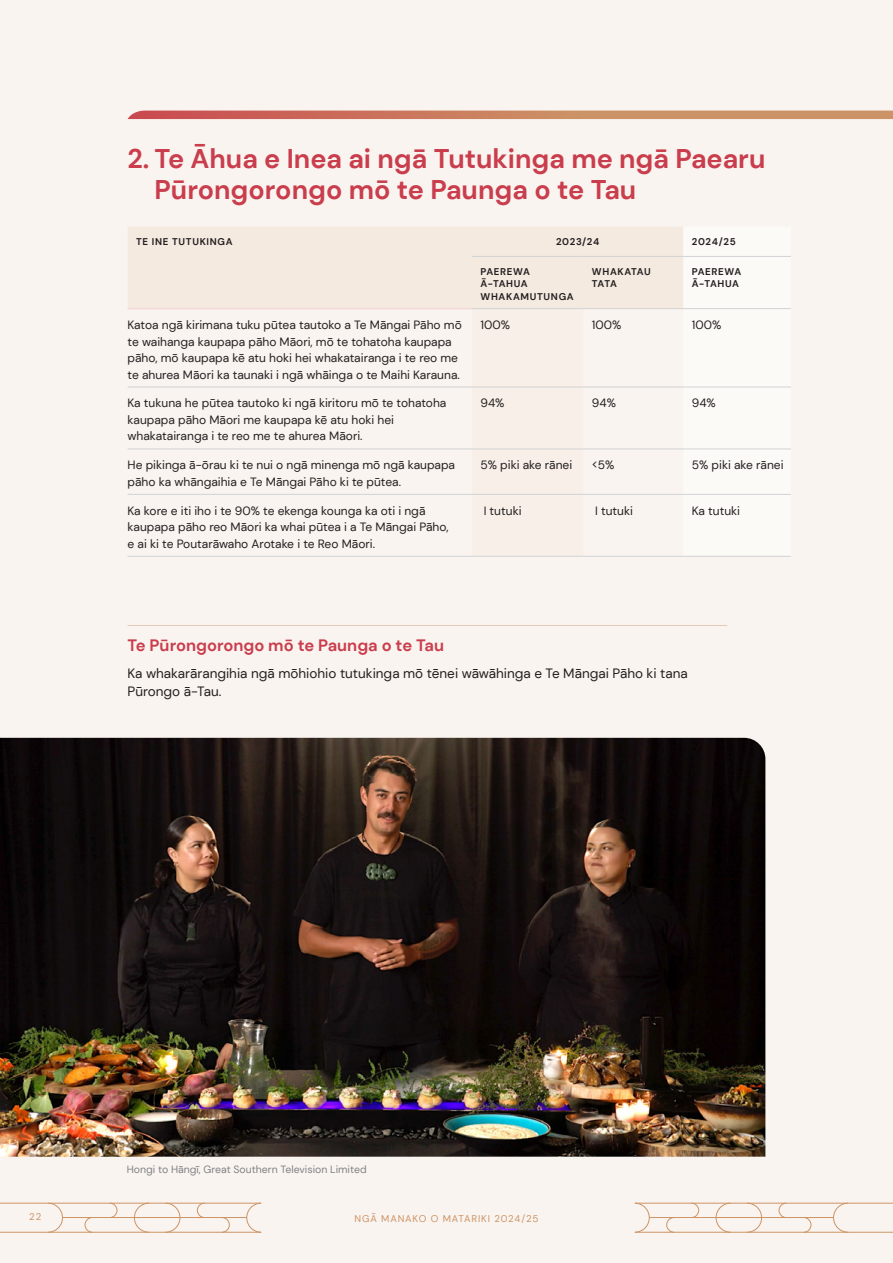
<style>
.page{position:relative;width:893px;height:1263px;background:#faf4f0}
.page>*{position:absolute;margin:0;border:0;box-sizing:border-box;transform-origin:0 0}
.H3_red{font:700 27px/31.5px "DM Sans";color:#c93d4c}
.H4_red{font:700 16.5px "DM Sans";color:#c93d4c}
.Body_text{font:13.5px/18px "DM Sans";color:#231f20}
.Table_text{font:12px/16.5px "DM Sans";color:#231f20}
.t1{font:10.5px "DM Sans";color:#808285}
.Table_caps_header_row{font:700 9.75px/12.8px "DM Sans";letter-spacing:.07em;color:#231f20}
.t2{font:9.75px "DM Sans";letter-spacing:.09em;color:#cc9466}
.Table_caps_header_row-2{font:700 9.75px/12.8px "DM Sans";letter-spacing:.02em;color:#231f20}
</style>
<div class="page">
<hr style="left:0;top:1203px;width:261px;height:1px;background:#cc9465">
<hr style="left:0;top:1232px;width:261px;height:1px;background:#cc9465">
<hr style="left:62px;top:1217px;width:185px;height:1px;background:#cc9465">
<svg style="left:134px;top:1203px;width:15px;height:30px"></svg>
<svg style="left:165px;top:1203px;width:15px;height:30px"></svg>
<svg style="left:109px;top:1203px;width:8px;height:14px"></svg>
<svg style="left:85px;top:1218px;width:8px;height:15px"></svg>
<svg style="left:47px;top:1203px;width:16px;height:30px"></svg>
<svg style="left:246px;top:1203px;width:16px;height:30px"></svg>
<svg style="left:197px;top:1203px;width:8px;height:14px"></svg>
<svg style="left:222px;top:1218px;width:8px;height:15px"></svg>
<hr style="left:635px;top:1203px;width:258px;height:1px;background:#cc9465">
<hr style="left:635px;top:1232px;width:258px;height:1px;background:#cc9465">
<hr style="left:649px;top:1217px;width:184px;height:1px;background:#cc9465">
<svg style="left:747px;top:1203px;width:15px;height:30px"></svg>
<svg style="left:716px;top:1203px;width:15px;height:30px"></svg>
<svg style="left:779px;top:1203px;width:8px;height:14px"></svg>
<svg style="left:803px;top:1218px;width:8px;height:15px"></svg>
<svg style="left:833px;top:1203px;width:15px;height:30px"></svg>
<svg style="left:634px;top:1203px;width:16px;height:30px"></svg>
<svg style="left:691px;top:1203px;width:8px;height:14px"></svg>
<svg style="left:666px;top:1218px;width:8px;height:15px"></svg>
<svg style="left:128px;top:111px;width:765px;height:8px;background:#cb7e60"></svg>
<div style="left:128px;top:227px;width:555px;height:81px;background:#f5eae0"></div>
<svg style="left:683px;top:386px;width:108px;height:63px"></svg>
<svg style="left:472px;top:309px;width:111px;height:247px"></svg>
<hr style="left:128px;top:387px;width:344px;height:1px;background:#d1d3d4">
<hr style="left:472px;top:387px;width:111px;height:1px;background:#d1d3d4">
<hr style="left:583px;top:387px;width:100px;height:1px;background:#d1d3d4">
<hr style="left:683px;top:387px;width:108px;height:1px;background:#d1d3d4">
<hr style="left:128px;top:449px;width:344px;height:1px;background:#d1d3d4">
<hr style="left:472px;top:449px;width:111px;height:1px;background:#d1d3d4">
<hr style="left:583px;top:449px;width:100px;height:1px;background:#d1d3d4">
<hr style="left:683px;top:449px;width:108px;height:1px;background:#d1d3d4">
<hr style="left:128px;top:494px;width:344px;height:1px;background:#d1d3d4">
<hr style="left:472px;top:494px;width:111px;height:1px;background:#d1d3d4">
<hr style="left:583px;top:494px;width:100px;height:1px;background:#d1d3d4">
<hr style="left:683px;top:494px;width:108px;height:1px;background:#d1d3d4">
<hr style="left:128px;top:556px;width:344px;height:1px;background:#d1d3d4">
<hr style="left:472px;top:556px;width:111px;height:1px;background:#d1d3d4">
<hr style="left:583px;top:556px;width:100px;height:1px;background:#d1d3d4">
<hr style="left:683px;top:556px;width:108px;height:1px;background:#d1d3d4">
<hr style="left:128px;top:308px;width:344px;height:1px;background:#f4d8db">
<hr style="left:472px;top:256px;width:111px;height:1px;background:#d1d3d4">
<hr style="left:583px;top:256px;width:100px;height:1px;background:#d1d3d4">
<hr style="left:683px;top:256px;width:108px;height:1px;background:#d1d3d4">
<hr style="left:472px;top:308px;width:111px;height:1px;background:#d1d3d4">
<hr style="left:583px;top:308px;width:100px;height:1px;background:#d1d3d4">
<hr style="left:683px;top:308px;width:108px;height:1px;background:#d1d3d4">
<hr style="left:128px;top:625px;width:599px;height:1px;background:#e6c9b3">
<img style="left:0;top:738px;width:765px;height:419px">
<p class="H3_red" style="left:155px;top:143px;width:612px;text-indent:-27px">2. Te Āhua e Inea ai ngā Tutukinga me ngā Paearu<br>Pūrongorongo mō te Paunga o te Tau</p>
<p class="Table_caps_header_row" style="left:136px;top:235px;width:98px">TE INE TUTUKINGA</p>
<p class="Table_caps_header_row" style="left:556px;top:235px;width:45px">2023/24</p>
<p class="Table_caps_header_row" style="left:692px;top:235px;width:45px">2024/25</p>
<p class="Table_caps_header_row" style="left:480px;top:265px;width:95px">PAEREWA<br>Ā-TAHUA<br>WHAKAMUTUNGA</p>
<p class="Table_caps_header_row-2" style="left:592px;top:265px;width:60px">WHAKATAU<br>TATA</p>
<p class="Table_caps_header_row" style="left:692px;top:265px;width:51px">PAEREWA<br>Ā-TAHUA</p>
<p class="Table_text" style="left:128px;top:316px;width:336px">Katoa ngā kirimana tuku pūtea tautoko a Te Māngai Pāho mō te waihanga kaupapa pāho Māori, mō te tohatoha kaupapa pāho, mō kaupapa kē atu hoki hei whakatairanga i te reo me te ahurea Māori ka taunaki i ngā whāinga o te Maihi Karauna.</p>
<p class="Table_text" style="left:480px;top:316px;width:31px">100%</p>
<p class="Table_text" style="left:592px;top:316px;width:31px">100%</p>
<p class="Table_text" style="left:692px;top:316px;width:31px">100%</p>
<p class="Table_text" style="left:128px;top:395px;width:320px">Ka tukuna he pūtea tautoko ki ngā kiritoru mō te tohatoha kaupapa pāho Māori me kaupapa kē atu hoki hei whakatairanga i te reo me te ahurea Māori.</p>
<p class="Table_text" style="left:480px;top:395px;width:26px">94%</p>
<p class="Table_text" style="left:592px;top:395px;width:26px">94%</p>
<p class="Table_text" style="left:692px;top:395px;width:26px">94%</p>
<p class="Table_text" style="left:128px;top:457px;width:329px">He pikinga ā-ōrau ki te nui o ngā minenga mō ngā kaupapa pāho ka whāngaihia e Te Māngai Pāho ki te pūtea.</p>
<p class="Table_text" style="left:480px;top:457px;width:93px">5% piki ake rānei</p>
<p class="Table_text" style="left:592px;top:457px;width:24px">&lt;5%</p>
<p class="Table_text" style="left:692px;top:457px;width:93px">5% piki ake rānei</p>
<p class="Table_text" style="left:128px;top:502px;width:323px">Ka kore e iti iho i te 90% te ekenga kounga ka oti i ngā kaupapa pāho reo Māori ka whai pūtea i a Te Māngai Pāho, e ai ki te Poutarāwaho Arotake i te Reo Māori.</p>
<p class="Table_text" style="left:484px;top:502px;width:39px">I tutuki</p>
<p class="Table_text" style="left:595px;top:502px;width:39px">I tutuki</p>
<p class="Table_text" style="left:692px;top:502px;width:50px">Ka tutuki</p>
<p class="H4_red" style="left:128px;top:635px;width:318px">Te Pūrongorongo mō te Paunga o te Tau</p>
<p class="Body_text" style="left:128px;top:664px;width:562px">Ka whakarārangihia ngā mōhiohio tutukinga mō tēnei wāwāhinga e Te Māngai Pāho ki tana<br>Pūrongo ā-Tau.</p>
<p class="t1" style="left:127px;top:1162px;width:241px">Hongi to Hāngī, Great Southern Television Limited</p>
<p class="t2" style="left:29px;top:1211px;width:14px">22</p>
<p class="t2" style="left:355px;top:1212px;width:185px">NGĀ MANAKO O MATARIKI 2024/25</p>
</div>
